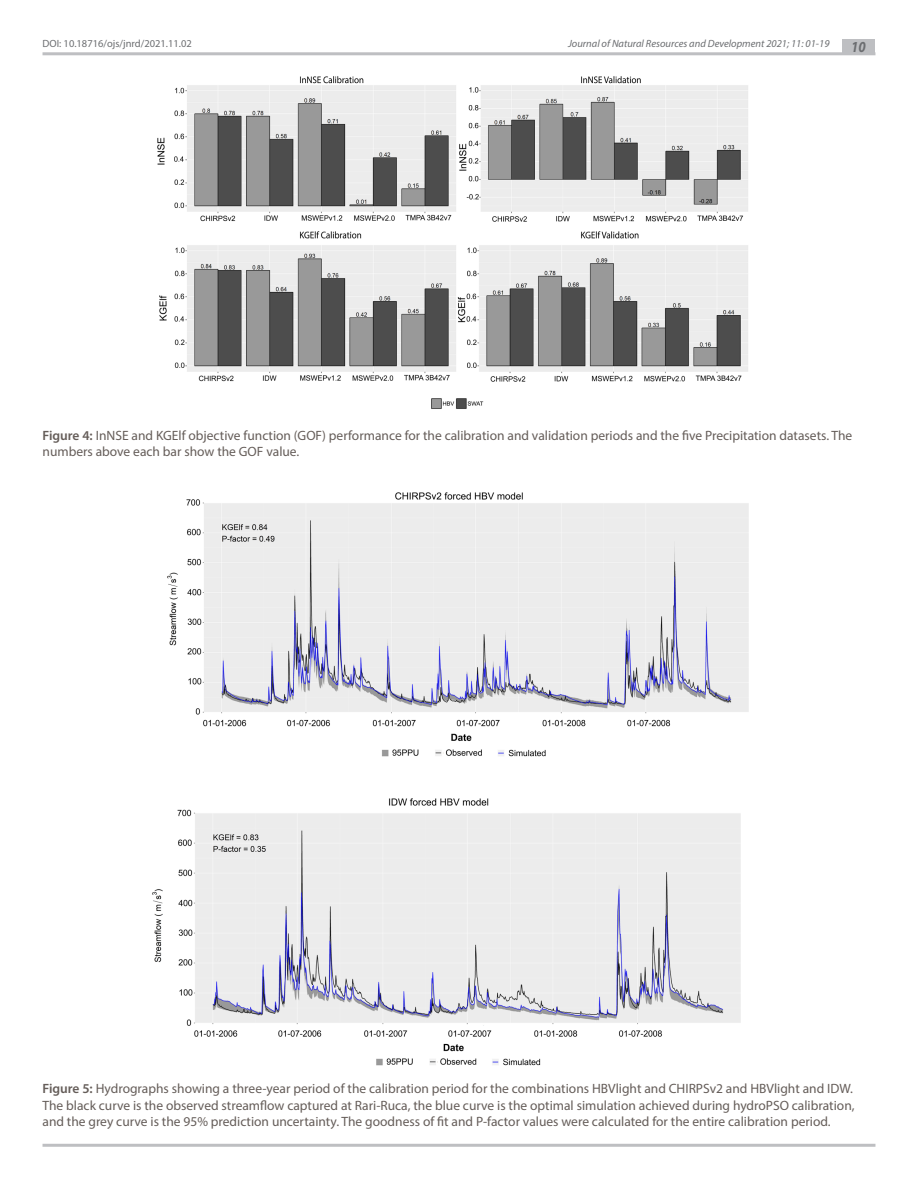
<style>
.page{position:relative;width:918px;height:1188px;background:#fff}
.page>*{position:absolute;margin:0;border:0;box-sizing:border-box;transform-origin:0 0}
.t1{font:italic 700 15.45px "Myriad Pro";color:#6c6e71;scale:.88 1}
.t2{font:13.5px/16.5px "Myriad Pro";color:#655d59}
.t3{font:italic 10.5px "Myriad Pro";color:#6c6e71}
.t4{font:10.5px "Myriad Pro";color:#6c6e71}
.s1{font-weight:600}
</style>
<div class="page">
<hr style="left:43px;top:1144px;width:832px;height:3px;background:#bebfc2">
<hr style="left:43px;top:52px;width:832px;height:3px;background:#bebfc2">
<div style="left:842px;top:39px;width:33px;height:15px;background:#bebfc2"></div>
<img style="left:157px;top:76px;width:591px;height:333px">
<img style="left:167px;top:492px;width:582px;height:265px">
<img style="left:152px;top:798px;width:589px;height:268px">
<p class="t4" style="left:43px;top:37px;width:151px">DOI: 10.18716/ojs/jnrd/2021.11.02</p>
<p class="t3" style="left:568px;top:37px;width:263px">Journal of Natural Resources and Development 2021; 11: 01-19</p>
<p class="t1" style="left:851px;top:36px;width:18px">10</p>
<p class="t2" style="left:43px;top:427px;width:811px"><span class="s1">Figure 4:</span> InNSE and KGElf objective function (GOF) performance for the calibration and validation periods and the five Precipitation datasets. The numbers above each bar show the GOF value.</p>
<p class="t2" style="left:43px;top:1080px;width:814px"><span class="s1">Figure 5:</span> Hydrographs showing a three-year period of the calibration period for the combinations HBVlight and CHIRPSv2 and HBVlight and IDW.<br>The black curve is the observed streamflow captured at Rari-Ruca, the blue curve is the optimal simulation achieved during hydroPSO calibration, and the grey curve is the 95% prediction uncertainty. The goodness of fit and P-factor values were calculated for the entire calibration period.</p>
</div>
